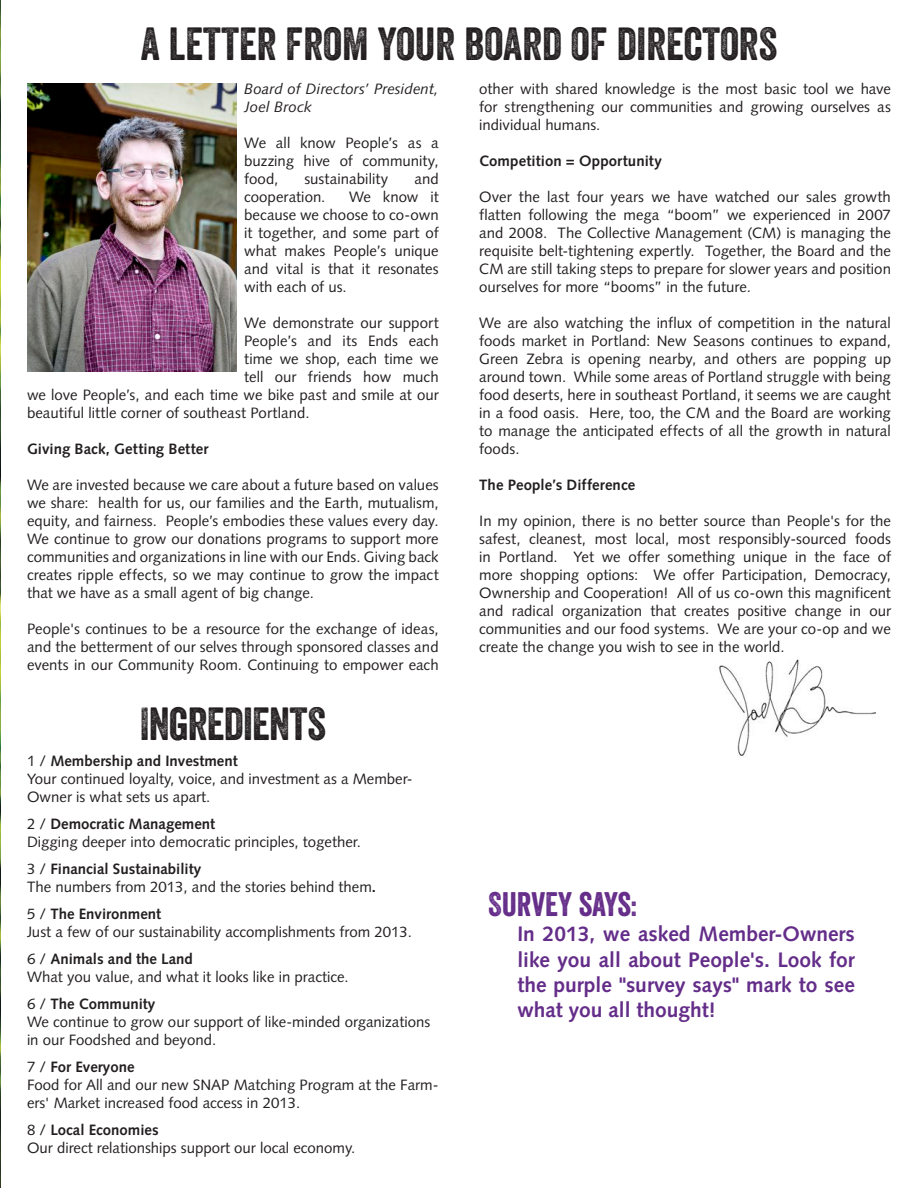
<style>
.page{position:relative;width:918px;height:1188px;background:#fff}
.page>*{position:absolute;margin:0;border:0;box-sizing:border-box;transform-origin:0 0}
.t1{font:45px "Veneer Two";color:#231f20}
.t2{font:33px "Veneer";color:#642d89}
.t3{font:700 21px/25.2px "Syntax LT Std";color:#642d89;text-align:justify}
.t4{font:15px/18px "Syntax LT Std";color:#231f20;text-align:justify}
.t5{font:700 15px "Syntax LT Std";letter-spacing:.01em;color:#231f20}
.t6{font:italic 15px/18px "Syntax LT Std";letter-spacing:.005em;color:#231f20}
.s1{font-weight:700}
</style>
<div class="page">
<img style="left:0;top:0;width:1px;height:1188px">
<img style="left:27px;top:83px;width:209px;height:289px">
<img style="left:719px;top:659px;width:157px;height:97px">
<h1 class="t1" style="left:141px;top:17px;width:638px">A LETTER FROM YOUR BOARD OF DIRECTORS</h1>
<p class="t6" style="left:244px;top:80px;width:196px">Board of Directors’ President,<br>Joel Brock</p>
<p class="t4" style="left:244px;top:134px;width:196px">We all know People’s as a buzzing hive of community, food,</p>
<p class="t4" style="left:304px;top:170px;width:85px">sustainability</p>
<p class="t4" style="left:414px;top:170px;width:26px">and</p>
<p class="t4" style="left:244px;top:188px;width:83px">cooperation.</p>
<p class="t4" style="left:244px;top:188px;width:196px;text-indent:105px">We know it because we choose to co-own it together, and some part of what makes People’s unique and vital is that it resonates with each of us.</p>
<p class="t4" style="left:244px;top:314px;width:196px">We demonstrate our support</p>
<p class="t4" style="left:244px;top:332px;width:196px">People’s and its Ends each</p>
<p class="t4" style="left:244px;top:350px;width:196px">time we shop, each time we</p>
<p class="t4" style="left:244px;top:368px;width:196px">tell our friends how much</p>
<p class="t4" style="left:27px;top:386px;width:413px">we love People’s, and each time we bike past and smile at our</p>
<p class="t4" style="left:27px;top:404px;width:284px">beautiful little corner of southeast Portland.</p>
<p class="t5" style="left:27px;top:441px;width:183px">Giving Back, Getting Better</p>
<p class="t4" style="left:27px;top:476px;width:413px">We are invested because we care about a future based on values we share: health for us, our families and the Earth, mutualism, equity, and fairness. People’s embodies these values every day.<br>We continue to grow our donations programs to support more communities and organizations in line with our Ends. Giving back creates ripple effects, so we may continue to grow the impact that we have as a small agent of big change.</p>
<p class="t4" style="left:27px;top:620px;width:413px">People's continues to be a resource for the exchange of ideas, and the betterment of our selves through sponsored classes and events in our Community Room. Continuing to empower each</p>
<h1 class="t1" style="left:140px;top:696px;width:188px">INGREDIENTS</h1>
<p class="t4" style="left:27px;top:752px;width:387px;text-align:left">1 / <span class="s1">Membership and Investment<br></span>Your continued loyalty, voice, and investment as a Member-<br>Owner is what sets us apart.</p>
<p class="t4" style="left:27px;top:815px;width:335px">2 / <span class="s1">Democratic Management<br></span>Digging deeper into democratic principles, together.</p>
<p class="t4" style="left:27px;top:860px;width:351px">3 / <span class="s1">Financial Sustainability<br></span>The numbers from 2013, and the stories behind them<span class="s1">.</span></p>
<p class="t4" style="left:27px;top:905px;width:386px">5 / <span class="s1">The Environment<br></span>Just a few of our sustainability accomplishments from 2013.</p>
<p class="t4" style="left:27px;top:950px;width:323px">6 / <span class="s1">Animals and the Land<br></span>What you value, and what it looks like in practice.</p>
<p class="t4" style="left:27px;top:995px;width:405px;text-align:left">6 / <span class="s1">The Community<br></span>We continue to grow our support of like-minded organizations in our Foodshed and beyond.</p>
<p class="t4" style="left:27px;top:1058px;width:413px;text-align:left">7 / <span class="s1">For Everyone<br></span>Food for All and our new SNAP Matching Program at the Farm&shy;ers' Market increased food access in 2013.</p>
<p class="t4" style="left:27px;top:1121px;width:330px">8 / <span class="s1">Local Economies<br></span>Our direct relationships support our local economy.</p>
<p class="t4" style="left:479px;top:80px;width:413px">other with shared knowledge is the most basic tool we have for strengthening our communities and growing ourselves as individual humans.</p>
<p class="t5" style="left:479px;top:153px;width:184px">Competition = Opportunity</p>
<p class="t4" style="left:479px;top:188px;width:413px">Over the last four years we have watched our sales growth flatten following the mega “boom” we experienced in 2007 and 2008. The Collective Management (CM) is managing the requisite belt-tightening expertly. Together, the Board and the CM are still taking steps to prepare for slower years and position ourselves for more “booms” in the future.</p>
<p class="t4" style="left:479px;top:314px;width:413px">We are also watching the influx of competition in the natural foods market in Portland: New Seasons continues to expand, Green Zebra is opening nearby, and others are popping up around town. While some areas of Portland struggle with being food deserts, here in southeast Portland, it seems we are caught in a food oasis. Here, too, the CM and the Board are working to manage the anticipated effects of all the growth in natural foods.</p>
<p class="t5" style="left:479px;top:477px;width:158px">The People’s Difference</p>
<p class="t4" style="left:479px;top:512px;width:413px">In my opinion, there is no better source than People's for the safest, cleanest, most local, most responsibly-sourced foods in Portland. Yet we offer something unique in the face of more shopping options: We offer Participation, Democracy, Ownership and Cooperation! All of us co-own this magnificent and radical organization that creates positive change in our communities and our food systems. We are your co-op and we create the change you wish to see in the world.</p>
<h2 class="t2" style="left:488px;top:885px;width:151px">SURVEY SAYS:</h2>
<h3 class="t3" style="left:517px;top:922px;width:339px">In 2013, we asked Member-Owners like you all about People's. Look for the purple "survey says" mark to see what you all thought!</h3>
</div>
